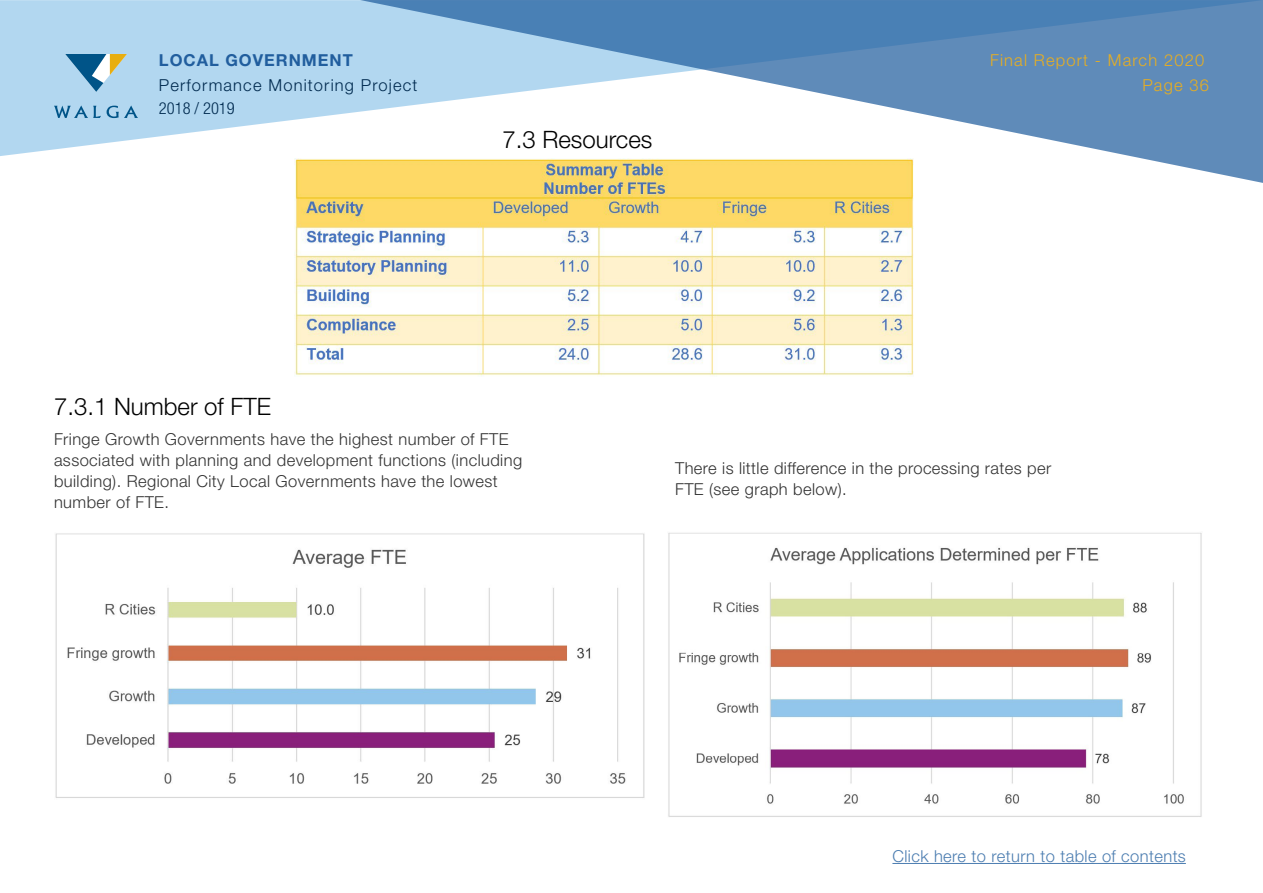
<style>
.page{position:relative;width:1263px;height:893px;background:#fff}
.page>*{position:absolute;margin:0;border:0;box-sizing:border-box;transform-origin:0 0}
.t1{font:300 24px "Helvetica Neue LT Pro";color:#000}
.t2{font:300 16.5px/21px "Helvetica Neue LT Pro";letter-spacing:.025em;color:#333}
.t3{font:300 16.5px "Helvetica Neue LT Pro";letter-spacing:.025em;color:#4d7eb1}
.t4{font:300 16.5px "Helvetica Neue LT Pro";letter-spacing:.07em;color:#002a4f}
.t5{font:300 16.5px/25px "Helvetica Neue LT Pro";letter-spacing:.07em;color:#e7ae22;text-align:right}
.t6{font:700 16.5px "Helvetica Neue LT Pro";letter-spacing:.06em;color:#215e9e}
.t7{font:300 condensed 16.5px "Helvetica Neue LT Pro";color:#002a4f}
</style>
<div class="page">
<svg style="left:0;top:0;width:360px;height:156px;background:#bdddf2"></svg>
<svg style="left:360px;top:0;width:903px;height:183px"></svg>
<svg style="left:65px;top:54px;width:62px;height:38px;background:#8bb2c2"></svg>
<svg style="left:107px;top:105px;width:31px;height:13px"></svg>
<svg style="left:54px;top:105px;width:47px;height:13px"></svg>
<hr style="left:892px;top:863px;width:294px;height:1px;background:#4d7eb1">
<img style="left:294px;top:159px;width:619px;height:217px">
<img style="left:55px;top:533px;width:590px;height:265px">
<img style="left:668px;top:532px;width:534px;height:285px">
<p class="t6" style="left:159px;top:50px;width:195px">LOCAL GOVERNMENT</p>
<p class="t4" style="left:159px;top:75px;width:260px">Performance Monitoring Project</p>
<p class="t7" style="left:159px;top:99px;width:77px">2018 / 2019</p>
<h1 class="t1" style="left:502px;top:125px;width:151px">7.3 Resources</h1>
<p class="t5" style="left:990px;top:47px;width:220px">Final Report - March 2020<br>Page 36</p>
<h1 class="t1" style="left:54px;top:391px;width:218px">7.3.1 Number of FTE</h1>
<p class="t2" style="left:54px;top:428px;width:470px">Fringe Growth Governments have the highest number of FTE associated with planning and development functions (including building). Regional City Local Governments have the lowest number of FTE.</p>
<p class="t2" style="left:675px;top:457px;width:378px">There is little difference in the processing rates per<br>FTE (see graph below).</p>
<p class="t3" style="left:892px;top:846px;width:295px">Click here to return to table of contents</p>
</div>
